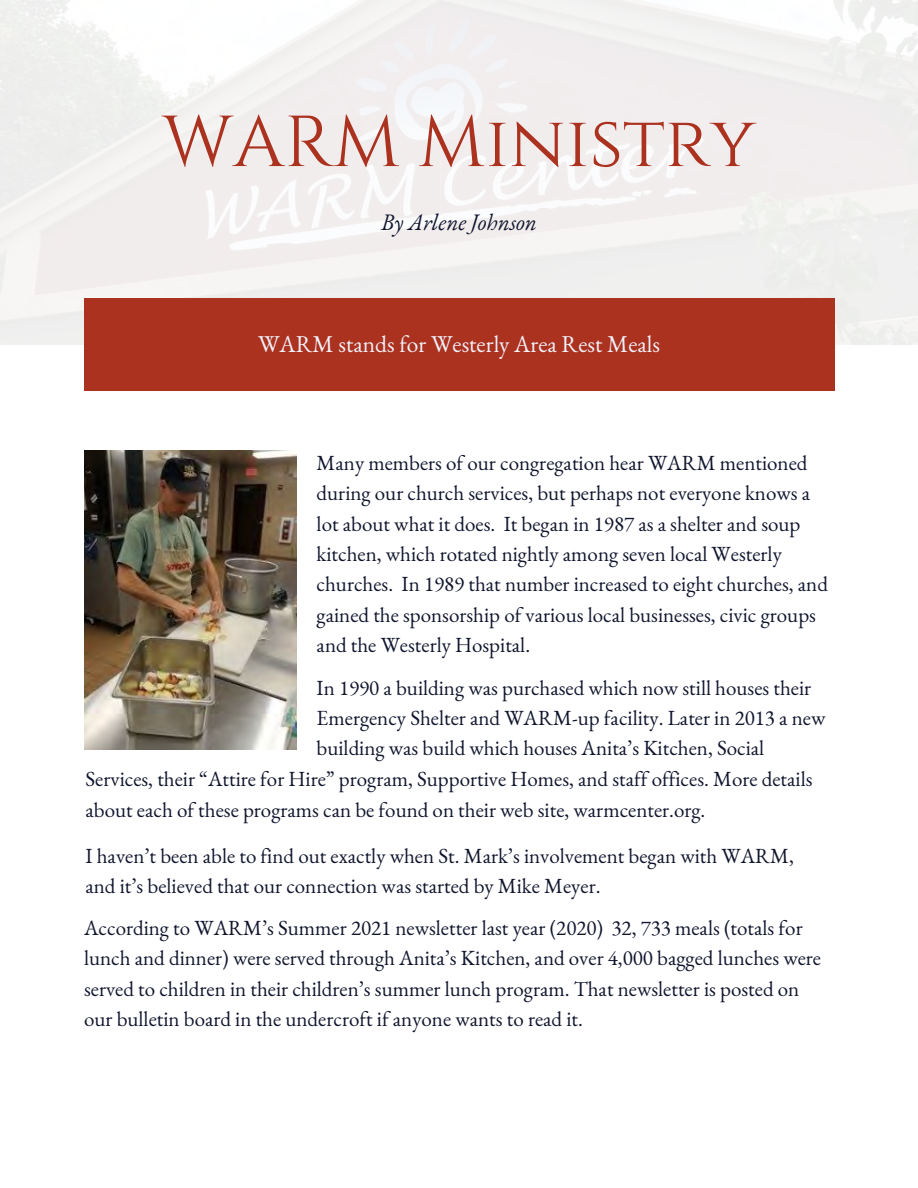
<style>
.page{position:relative;width:918px;height:1188px;background:#fff}
.page>*{position:absolute;margin:0;border:0;box-sizing:border-box;transform-origin:0 0}
.t1{font:72px "Cinzel";color:#ac3220}
.t2{font:23.55px "EB Garamond";color:#f0f2fa}
.t3{font:italic 22.95px "EB Garamond";color:#10152d}
.t4{font:21px/30.3px "EB Garamond";color:#10152d}
</style>
<div class="page">
<img style="left:0;top:0;width:918px;height:344px">
<img style="left:84px;top:450px;width:213px;height:300px">
<div style="left:84px;top:298px;width:750px;height:92px;background:#ac3220"></div>
<p class="t1" style="left:162px;top:100px;width:595px">WARM Ministry</p>
<p class="t3" style="left:381px;top:207px;width:157px">By Arlene Johnson</p>
<p class="t2" style="left:258px;top:329px;width:404px">WARM stands for Westerly Area Rest Meals</p>
<p class="t4" style="left:317px;top:447px;width:513px">Many members of our congregation hear WARM mentioned during our church services, but perhaps not everyone knows a lot about what it does. It began in 1987 as a shelter and soup kitchen, which rotated nightly among seven local Westerly churches. In 1989 that number increased to eight churches, and gained the sponsorship of various local businesses, civic groups and the Westerly Hospital.</p>
<p class="t4" style="left:317px;top:672px;width:510px">In 1990 a building was purchased which now still houses their<br>Emergency Shelter and WARM-up facility. Later in 2013 a new building was build which houses Anita’s Kitchen, Social</p>
<p class="t4" style="left:86px;top:764px;width:729px">Services, their “Attire for Hire” program, Supportive Homes, and staff offices. More details about each of these programs can be found on their web site, warmcenter.org.</p>
<p class="t4" style="left:86px;top:840px;width:710px">I haven’t been able to find out exactly when St. Mark’s involvement began with WARM, and it’s believed that our connection was started by Mike Meyer.</p>
<p class="t4" style="left:84px;top:912px;width:739px">According to WARM’s Summer 2021 newsletter last year (2020) 32, 733 meals (totals for lunch and dinner) were served through Anita’s Kitchen, and over 4,000 bagged lunches were served to children in their children’s summer lunch program. That newsletter is posted on our bulletin board in the undercroft if anyone wants to read it.</p>
</div>
